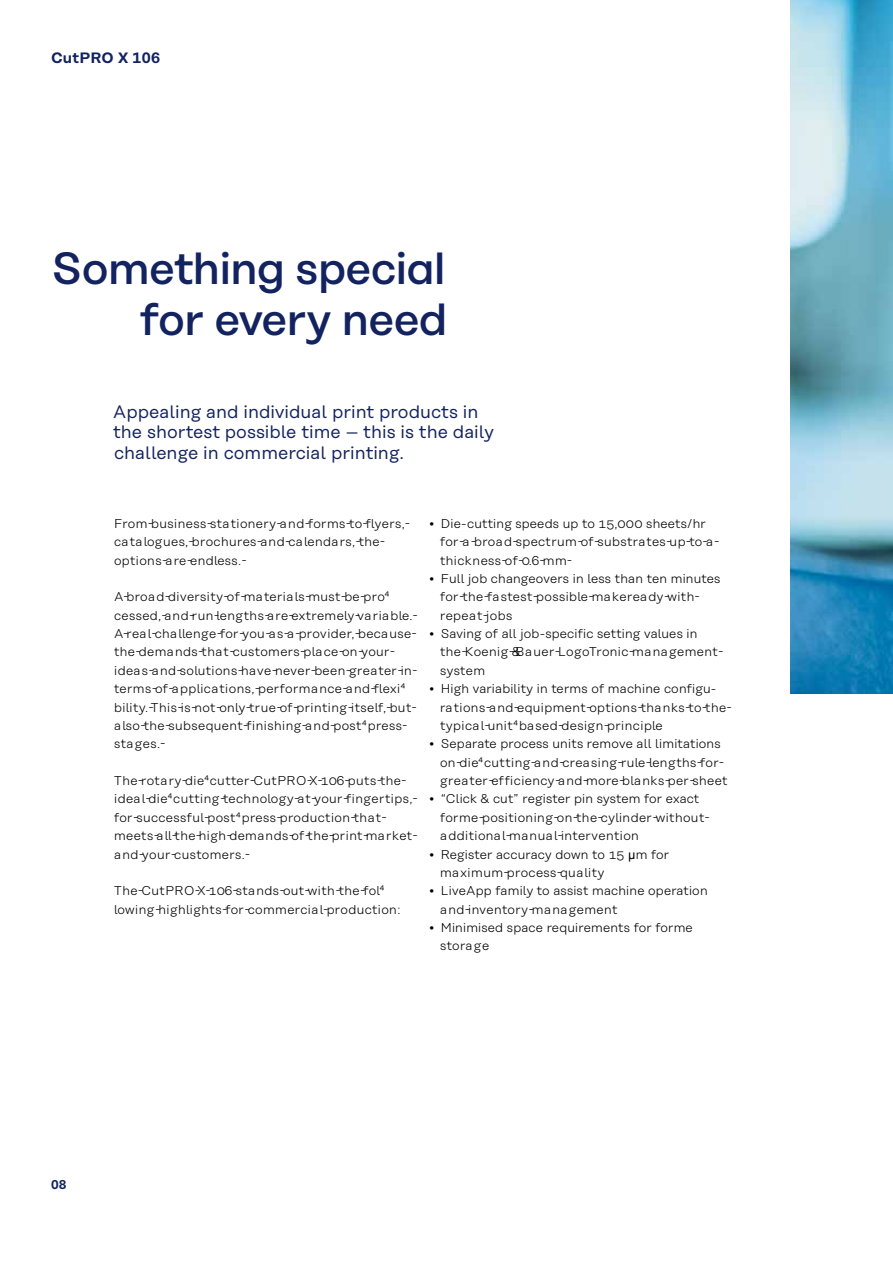
<style>
.page{position:relative;width:893px;height:1263px;background:#fff}
.page>*{position:absolute;margin:0;border:0;box-sizing:border-box;transform-origin:0 0}
.t1{font:500 45px/51.8px "Koenig&Bauer H";letter-spacing:-.02em;color:#13235f;text-align:right}
.t2{font:18px/20.7px "Koenig&Bauer T";color:#13235f}
.t3{font:600 15px "Koenig&Bauer H";letter-spacing:.015em;color:#13235f}
.t4{font:300 12.75px/18.3px "Koenig&Bauer T";letter-spacing:.03em;color:#000}
.t5{font:600 12.75px "Koenig&Bauer H";color:#13235f}
.s1{font-family:"Arial Narrow";font-weight:400}
</style>
<div class="page">
<img style="left:791px;top:0;width:102px;height:693px">
<p class="t3" style="left:51px;top:49px;width:110px">CutPRO X 106</p>
<h1 class="t1" style="left:51px;top:242px;width:398px">Something special for every need</h1>
<h2 class="t2" style="left:113px;top:401px;width:382px">Appealing and individual print products in the shortest possible time – this is the daily challenge in commercial printing.</h2>
<p class="t4" style="left:114px;top:514px;width:292px">From business stationery and forms to flyers, catalogues, brochures and calendars, the options are endless.</p>
<p class="t4" style="left:114px;top:588px;width:300px">A broad diversity of materials must be pro&shy;cessed, and run lengths are extremely variable.<br>A real challenge for you as a provider, because the demands that customers place on your ideas and solutions have never been greater in terms of applications, performance and flexi&shy;bility. This is not only true of printing itself, but also the subsequent finishing and post-press stages.</p>
<p class="t4" style="left:114px;top:771px;width:300px">The rotary die-cutter CutPRO X 106 puts the ideal die-cutting technology at your fingertips, for successful post-press production that meets all the high demands of the print market and your customers.</p>
<p class="t4" style="left:114px;top:882px;width:288px">The CutPRO X 106 stands out with the fol&shy;lowing highlights for commercial production:</p>
<p class="t4" style="left:440px;top:514px;width:274px;text-indent:-11px">• Die-cutting speeds up to 15,000 sheets/hr for a broad spectrum of substrates up to a thickness of 0.6 mm</p>
<p class="t4" style="left:440px;top:569px;width:282px;text-indent:-11px">• Full job changeovers in less than ten minutes for the fastest possible makeready with repeat jobs</p>
<p class="t4" style="left:440px;top:624px;width:279px;text-indent:-11px">• Saving of all job-specific setting values in the Koenig &amp;Bauer LogoTronic management system</p>
<p class="t4" style="left:440px;top:680px;width:288px;text-indent:-11px">• High variability in terms of machine configu&shy;rations and equipment options thanks to the typical unit-based design principle</p>
<p class="t4" style="left:440px;top:735px;width:289px;text-indent:-11px">• Separate process units remove all limitations on die-cutting and creasing rule lengths for greater efficiency and more blanks per sheet</p>
<p class="t4" style="left:440px;top:790px;width:266px;text-indent:-11px">• “Click &amp; cut” register pin system for exact forme positioning on the cylinder without additional manual intervention</p>
<p class="t4" style="left:440px;top:845px;width:231px;text-indent:-11px">• Register accuracy down to 15 <span class="s1">µ</span>m for maximum process quality</p>
<p class="t4" style="left:440px;top:882px;width:269px;text-indent:-11px">• LiveApp family to assist machine operation and inventory management</p>
<p class="t4" style="left:440px;top:918px;width:254px;text-indent:-11px">• Minimised space requirements for forme storage</p>
<p class="t5" style="left:51px;top:1177px;width:17px">08</p>
</div>
